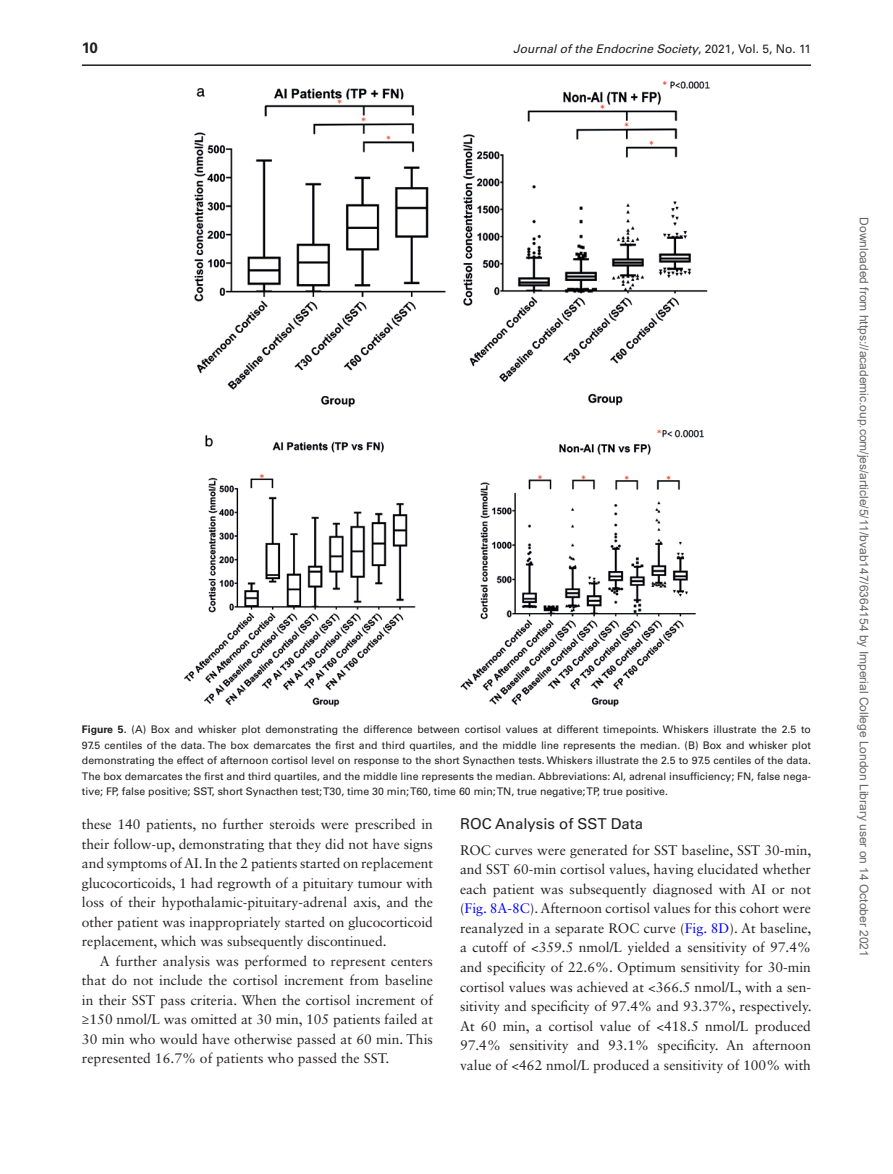
<style>
.page{position:relative;width:893px;height:1174px;background:#fff}
.page>*{position:absolute;margin:0;border:0;box-sizing:border-box;transform-origin:0 0}
.t1{font:15px "Univers LT Std";color:#231f20}
.t2{font:700 15px "Univers LT Std";color:#231f20}
.t3{font:13.8px/19.5px "Sabon LT Std";color:#231f20;text-align:justify}
.t4{font:12px "Arial";color:#666}
.t5{font:italic 12px "Univers LT Std";color:#231f20}
.t6{font:10.5px/15.3px "Univers LT Std";color:#231f20;text-align:justify}
.s1{font-style:normal}
.s2{font-weight:700}
.s3{color:#00f}
</style>
<div class="page">
<hr style="left:82px;top:64px;width:729px;height:2px;background:#231f20">
<img style="left:184px;top:80px;width:526px;height:626px">
<p class="t2" style="left:82px;top:39px;width:17px">10</p>
<p class="t5" style="left:513px;top:42px;width:299px">Journal of the Endocrine Society<span class="s1">, 2021, Vol. 5, No. 11</span></p>
<p class="t6" style="left:82px;top:722px;width:731px"><span class="s2">Figure 5.</span> (A) Box and whisker plot demonstrating the difference between cortisol values at different timepoints. Whiskers illustrate the 2.5 to 97.5 centiles of the data. The box demarcates the first and third quartiles, and the middle line represents the median. (B) Box and whisker plot demonstrating the effect of afternoon cortisol level on response to the short Synacthen tests. Whiskers illustrate the 2.5 to 97.5 centiles of the data.<br>The box demarcates the first and third quartiles, and the middle line represents the median. Abbreviations: AI, adrenal insufficiency; FN, false nega&shy;tive; FP, false positive; SST, short Synacthen test; T30, time 30 min; T60, time 60 min; TN, true negative; TP, true positive.</p>
<p class="t3" style="left:82px;top:814px;width:353px">these 140 patients, no further steroids were prescribed in their follow-up, demonstrating that they did not have signs and symptoms of AI. In the 2 patients started on replacement glucocorticoids, 1 had regrowth of a pituitary tumour with loss of their hypothalamic-pituitary-adrenal axis, and the other patient was inappropriately started on glucocorticoid replacement, which was subsequently discontinued.</p>
<p class="t3" style="left:82px;top:951px;width:353px;text-indent:18px">A further analysis was performed to represent centers that do not include the cortisol increment from baseline in their SST pass criteria. When the cortisol increment of ≥150 nmol/L was omitted at 30 min, 105 patients failed at 30 min who would have otherwise passed at 60 min. This represented 16.7% of patients who passed the SST.</p>
<p class="t1" style="left:460px;top:815px;width:185px">ROC Analysis of SST Data</p>
<p class="t3" style="left:460px;top:840px;width:353px">ROC curves were generated for SST baseline, SST 30-min, and SST 60-min cortisol values, having elucidated whether each patient was subsequently diagnosed with AI or not (<span class="s3">Fig. 8A-8C</span>). Afternoon cortisol values for this cohort were reanalyzed in a separate ROC curve (<span class="s3">Fig. 8D</span>). At baseline, a cutoff of &lt;359.5 nmol/L yielded a sensitivity of 97.4% and specificity of 22.6%. Optimum sensitivity for 30-min cortisol values was achieved at &lt;366.5 nmol/L, with a sen&shy;sitivity and specificity of 97.4% and 93.37%, respectively.<br>At 60 min, a cortisol value of &lt;418.5 nmol/L produced 97.4% sensitivity and 93.1% specificity. An afternoon value of &lt;462 nmol/L produced a sensitivity of 100% with</p>
<p class="t4" style="left:868px;top:217px;width:741px;rotate:90deg">Downloaded from https://academic.oup.com/jes/article/5/11/bvab147/6364154 by Imperial College London Library user on 14 October 2021</p>
</div>
